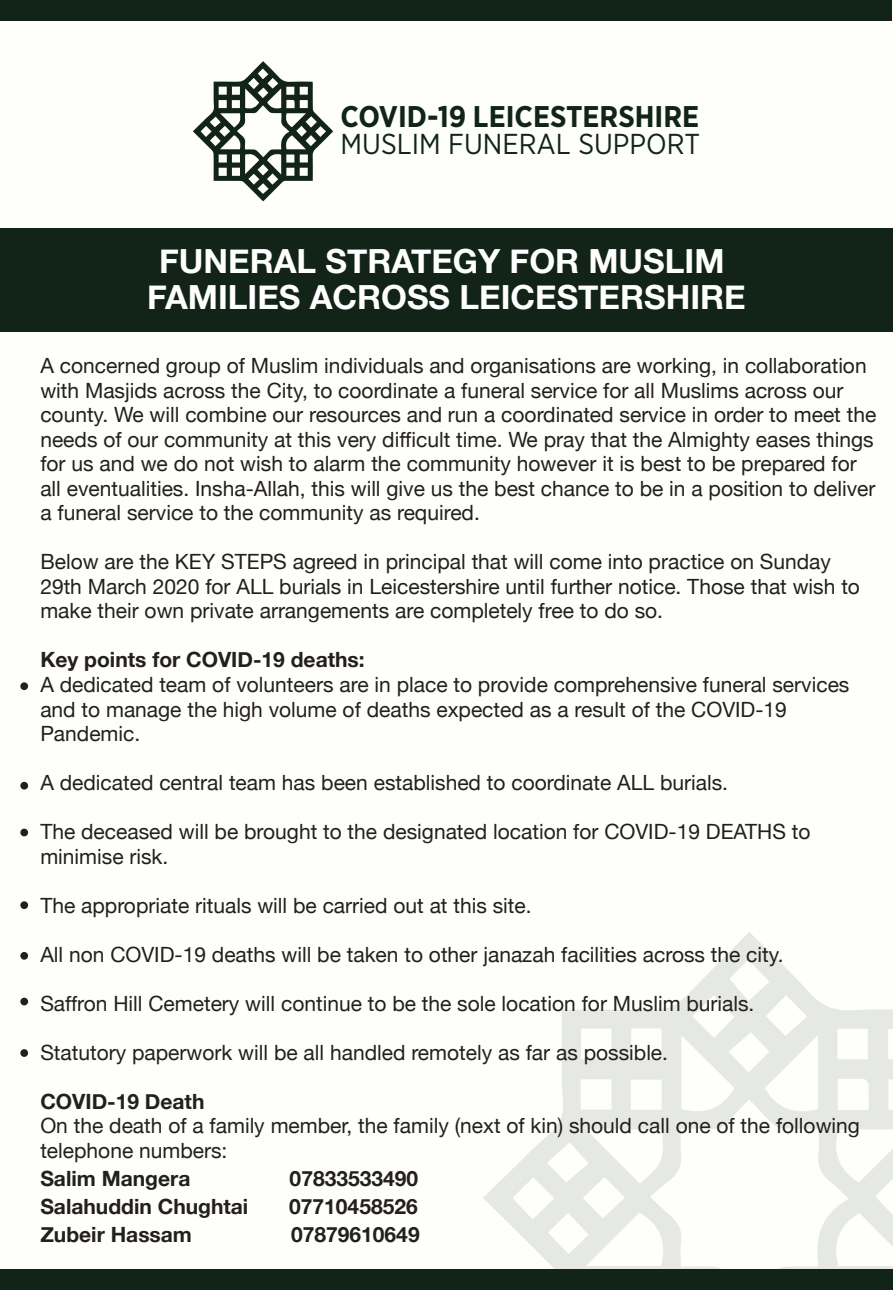
<style>
.page{position:relative;width:893px;height:1290px;background:#fefefa}
.page>*{position:absolute;margin:0;border:0;box-sizing:border-box;transform-origin:0 0}
.t1{font:700 33.25px/36.8px "Helvetica Neue";color:#fff;text-align:center}
.t2{font:700 29.93px "Gotham Narrow";color:#112417}
.t3{font:28.88px "Gotham Narrow";color:#112417}
.t4{font:21px/24.5px "Helvetica Neue";color:#231f20}
.t5{font:700 21px "Helvetica Neue";color:#231f20}
</style>
<div class="page">
<div style="left:0;top:228px;width:893px;height:104px;background:#112417"></div>
<div style="left:0;top:0;width:892px;height:20px;background:#112417"></div>
<div style="left:0;top:1270px;width:893px;height:20px;background:#112417"></div>
<div style="left:20px;top:682px;width:8px;height:8px;background:#231f20;border-radius:50%"></div>
<div style="left:20px;top:782px;width:8px;height:7px;background:#231f20;border-radius:50%"></div>
<div style="left:20px;top:828px;width:8px;height:8px;background:#231f20;border-radius:50%"></div>
<div style="left:20px;top:901px;width:8px;height:8px;background:#231f20;border-radius:50%"></div>
<div style="left:20px;top:952px;width:8px;height:8px;background:#231f20;border-radius:50%"></div>
<div style="left:20px;top:998px;width:8px;height:7px;background:#231f20;border-radius:50%"></div>
<div style="left:20px;top:1049px;width:8px;height:8px;background:#231f20;border-radius:50%"></div>
<svg style="left:193px;top:61px;width:140px;height:140px"></svg>
<svg style="left:483px;top:932px;width:410px;height:338px"></svg>
<h2 class="t2" style="left:340px;top:97px;width:360px">COVID-19 LEICESTERSHIRE</h2>
<h3 class="t3" style="left:341px;top:126px;width:361px">MUSLIM FUNERAL SUPPORT</h3>
<h1 class="t1" style="left:147px;top:243px;width:600px">FUNERAL STRATEGY FOR MUSLIM<br>FAMILIES ACROSS LEICESTERSHIRE</h1>
<p class="t4" style="left:40px;top:355px;width:837px">A concerned group of Muslim individuals and organisations are working, in collaboration with Masjids across the City, to coordinate a funeral service for all Muslims across our county. We will combine our resources and run a coordinated service in order to meet the needs of our community at this very difficult time. We pray that the Almighty eases things for us and we do not wish to alarm the community however it is best to be prepared for all eventualities. Insha-Allah, this will give us the best chance to be in a position to deliver a funeral service to the community as required.</p>
<p class="t4" style="left:40px;top:551px;width:821px">Below are the KEY STEPS agreed in principal that will come into practice on Sunday<br>29th March 2020 for ALL burials in Leicestershire until further notice. Those that wish to make their own private arrangements are completely free to do so.</p>
<p class="t5" style="left:40px;top:643px;width:326px">Key points for COVID-19 deaths:</p>
<p class="t4" style="left:40px;top:673px;width:811px">A dedicated team of volunteers are in place to provide comprehensive funeral services and to manage the high volume of deaths expected as a result of the COVID-19<br>Pandemic.</p>
<p class="t4" style="left:40px;top:771px;width:689px">A dedicated central team has been established to coordinate ALL burials.</p>
<p class="t4" style="left:40px;top:820px;width:772px">The deceased will be brought to the designated location for COVID-19 DEATHS to minimise risk.</p>
<p class="t4" style="left:40px;top:894px;width:493px">The appropriate rituals will be carried out at this site.</p>
<p class="t4" style="left:40px;top:943px;width:745px">All non COVID-19 deaths will be taken to other janazah facilities across the city.</p>
<p class="t4" style="left:40px;top:992px;width:716px">Saffron Hill Cemetery will continue to be the sole location for Muslim burials.</p>
<p class="t4" style="left:40px;top:1041px;width:629px">Statutory paperwork will be all handled remotely as far as possible.</p>
<p class="t5" style="left:40px;top:1084px;width:166px">COVID-19 Death</p>
<p class="t4" style="left:40px;top:1114px;width:821px">On the death of a family member, the family (next of kin) should call one of the following telephone numbers:</p>
<p class="t5" style="left:40px;top:1161px;width:152px">Salim Mangera</p>
<p class="t5" style="left:290px;top:1161px;width:130px">07833533490</p>
<p class="t5" style="left:40px;top:1189px;width:210px">Salahuddin Chughtai</p>
<p class="t5" style="left:289px;top:1189px;width:130px">07710458526</p>
<p class="t5" style="left:40px;top:1217px;width:153px">Zubeir Hassam</p>
<p class="t5" style="left:291px;top:1217px;width:130px">07879610649</p>
</div>
